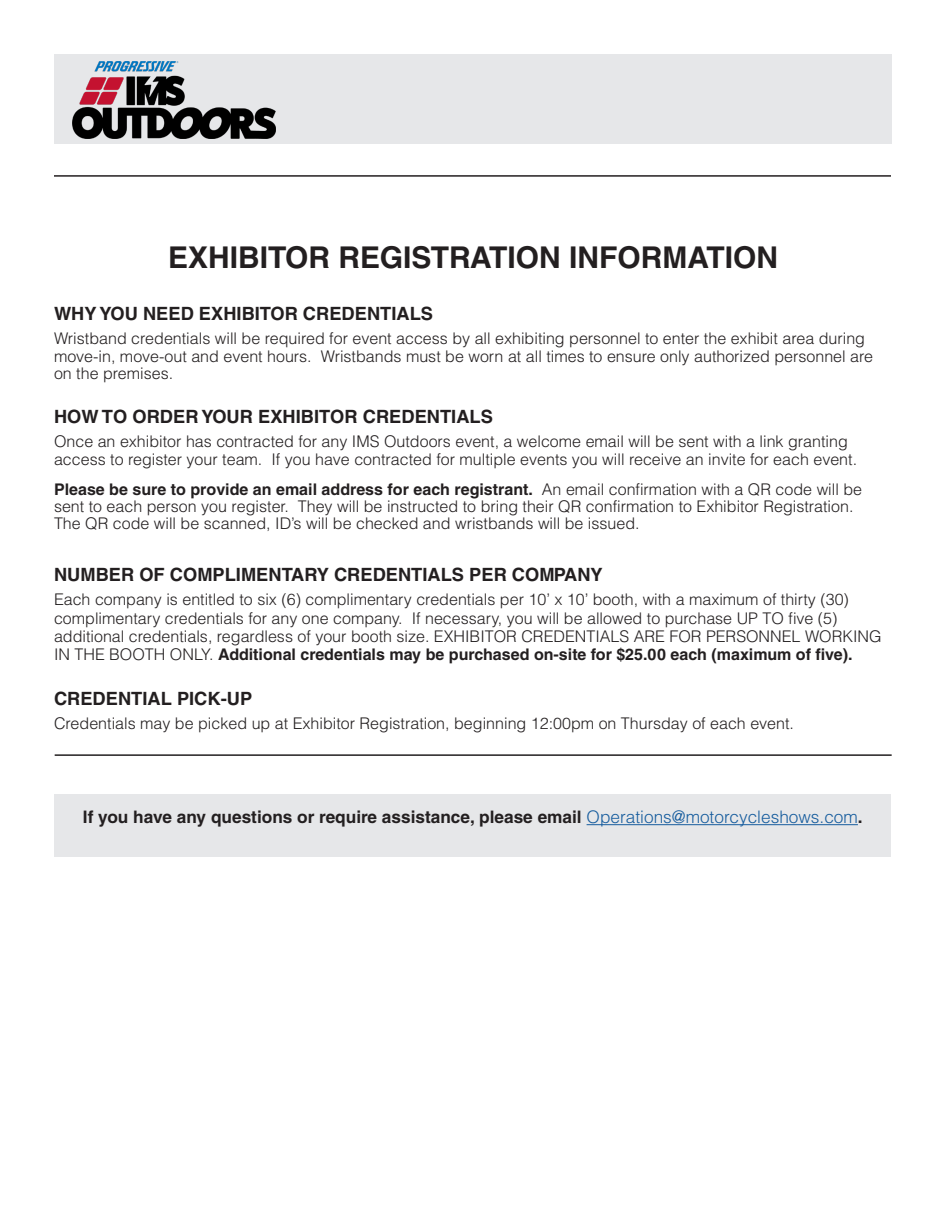
<style>
.page{position:relative;width:945px;height:1215px;background:#fff}
.page>*{position:absolute;margin:0;border:0;box-sizing:border-box;transform-origin:0 0}
.t1{font:700 30px "Helvetica LT Std";color:#231f20}
.t2{font:700 18.3px "Helvetica LT Std";color:#231f20}
.t3{font:700 17.25px "Helvetica LT Std";color:#231f20}
.t4{font:300 16.05px/17.2px "Helvetica LT Std";color:#231f20}
.s1{font-weight:700}
.s2{font-weight:300;color:#175d9e}
</style>
<div class="page">
<div style="left:54px;top:794px;width:837px;height:63px;background:#e6e7e9"></div>
<hr style="left:587px;top:824px;width:271px;height:1px;background:#175d9e">
<div style="left:55px;top:54px;width:837px;height:89px;background:#e6e7e9"></div>
<hr style="left:54px;top:175px;width:837px;height:2px;background:#231f20">
<img style="left:73px;top:62px;width:203px;height:76px">
<hr style="left:55px;top:754px;width:837px;height:2px;background:#231f20">
<p class="t1" style="left:168px;top:239px;width:612px">EXHIBITOR REGISTRATION INFORMATION</p>
<p class="t2" style="left:54px;top:303px;width:381px">WHY YOU NEED EXHIBITOR CREDENTIALS</p>
<p class="t4" style="left:54px;top:330px;width:821px">Wristband credentials will be required for event access by all exhibiting personnel to enter the exhibit area during move-in, move-out and event hours. Wristbands must be worn at all times to ensure only authorized personnel are on the premises.</p>
<p class="t2" style="left:54px;top:406px;width:440px">HOW TO ORDER YOUR EXHIBITOR CREDENTIALS</p>
<p class="t4" style="left:54px;top:433px;width:805px">Once an exhibitor has contracted for any IMS Outdoors event, a welcome email will be sent with a link granting access to register your team. If you have contracted for multiple events you will receive an invite for each event.</p>
<p class="t4" style="left:54px;top:481px;width:810px"><span class="s1">Please be sure to provide an email address for each registrant.</span> An email confirmation with a QR code will be sent to each person you register. They will be instructed to bring their QR confirmation to Exhibitor Registration.<br>The QR code will be scanned, ID’s will be checked and wristbands will be issued.</p>
<p class="t2" style="left:54px;top:564px;width:550px">NUMBER OF COMPLIMENTARY CREDENTIALS PER COMPANY</p>
<p class="t4" style="left:54px;top:590px;width:829px;line-height:18.3px">Each company is entitled to six (6) complimentary credentials per 10’ x 10’ booth, with a maximum of thirty (30) complimentary credentials for any one company. If necessary, you will be allowed to purchase UP TO five (5) additional credentials, regardless of your booth size. EXHIBITOR CREDENTIALS ARE FOR PERSONNEL WORKING IN THE BOOTH ONLY. <span class="s1">Additional credentials may be purchased on-site for $25.00 each (maximum of five).</span></p>
<p class="t2" style="left:54px;top:688px;width:200px">CREDENTIAL PICK-UP</p>
<p class="t4" style="left:54px;top:715px;width:742px">Credentials may be picked up at Exhibitor Registration, beginning 12:00pm on Thursday of each event.</p>
<p class="t3" style="left:83px;top:806px;width:781px">If you have any questions or require assistance, please email <span class="s2">Operations@motorcycleshows.com</span>.</p>
</div>
